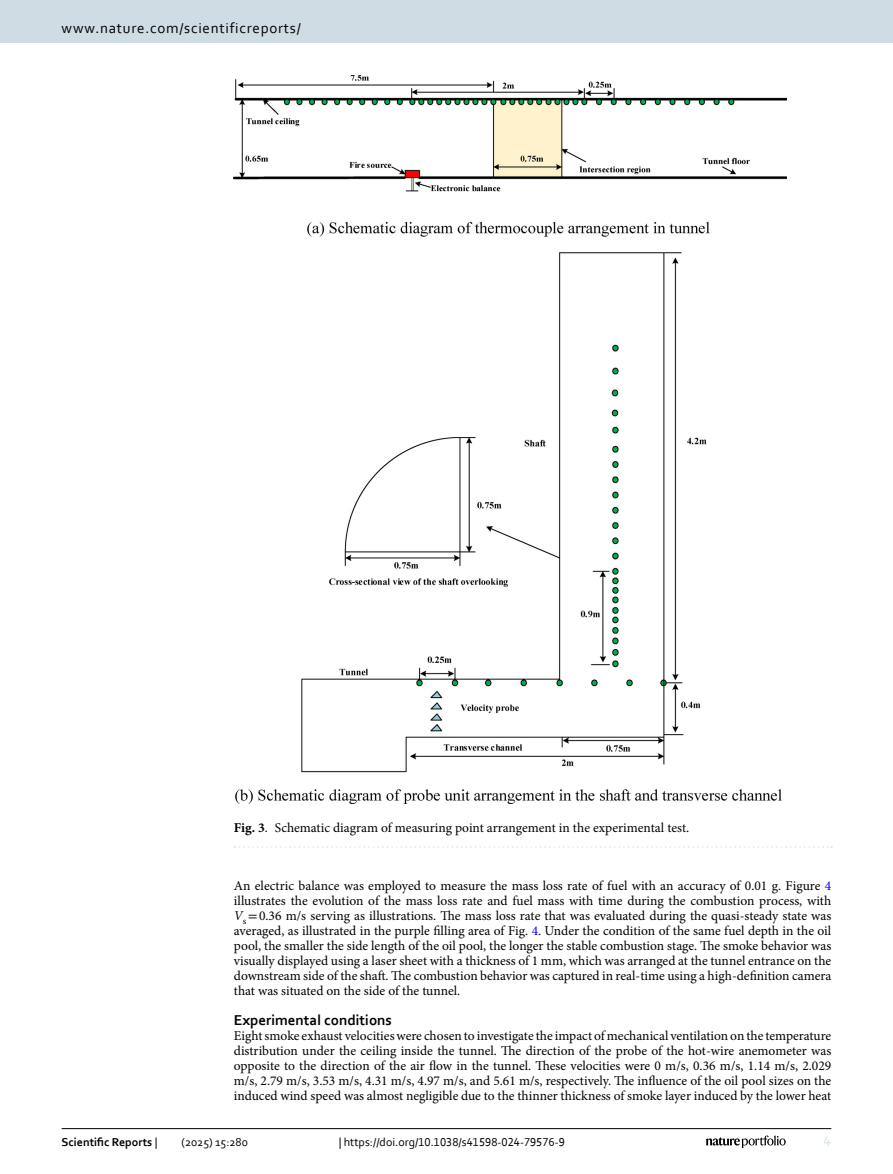
<style>
.page{position:relative;width:893px;height:1174px;background:#fff}
.page>*{position:absolute;margin:0;border:0;box-sizing:border-box;transform-origin:0 0}
.t1{font:15px "Corbel";letter-spacing:.05em;color:#000}
.Head_2{font:700 15px "Corbel";color:#000}
.t2{font:15px "Corbel";color:#d9e4eb}
.Body_Text{font:13.5px/15px "Minion Pro";color:#000;text-align:justify}
.Figure_Caption{font:13.5px "Minion Pro";color:#000}
.t3{font:12px "Corbel";color:#000}
.t4{font:700 12px "Corbel";color:#000}
.s1{font-weight:700}
.s2{color:#00f}
.s3{font-style:italic}
.s4{font-family:"STIX"}
.s5{font-weight:400}
</style>
<div class="page">
<img style="left:234px;top:76px;width:552px;height:728px">
<svg style="left:235px;top:846px;width:597px;height:1px"></svg>
<hr style="left:62px;top:1128px;width:769px;height:1px;background:#000">
<svg style="left:706px;top:1135px;width:80px;height:12px"></svg>
<div style="left:0;top:0;width:893px;height:43px;background:#cedde4"></div>
<p class="t1" style="left:62px;top:18px;width:241px">www.nature.com/scientificreports/</p>
<p class="Figure_Caption" style="left:234px;top:818px;width:457px"><span class="s1">Fig. 3</span>. Schematic diagram of measuring point arrangement in the experimental test.</p>
<p class="Body_Text" style="left:234px;top:878px;width:599px">An electric balance was employed to measure the mass loss rate of fuel with an accuracy of 0.01 g. Figure <span class="s2">4 </span>illustrates the evolution of the mass loss rate and fuel mass with time during the combustion process, with <span class="s3">V</span><sub>s</sub> <span class="s4">=</span>0.36 m/s serving as illustrations. The mass loss rate that was evaluated during the quasi-steady state was averaged, as illustrated in the purple filling area of Fig. <span class="s2">4</span>. Under the condition of the same fuel depth in the oil pool, the smaller the side length of the oil pool, the longer the stable combustion stage. The smoke behavior was visually displayed using a laser sheet with a thickness of 1 mm, which was arranged at the tunnel entrance on the downstream side of the shaft. The combustion behavior was captured in real-time using a high-definition camera that was situated on the side of the tunnel.</p>
<p class="Head_2" style="left:234px;top:1010px;width:160px">Experimental conditions</p>
<p class="Body_Text" style="left:234px;top:1028px;width:599px">Eight smoke exhaust velocities were chosen to investigate the impact of mechanical ventilation on the temperature distribution under the ceiling inside the tunnel. The direction of the probe of the hot-wire anemometer was opposite to the direction of the air flow in the tunnel. These velocities were 0 m/s, 0.36 m/s, 1.14 m/s, 2.029 m/s, 2.79 m/s, 3.53 m/s, 4.31 m/s, 4.97 m/s, and 5.61 m/s, respectively. The influence of the oil pool sizes on the induced wind speed was almost negligible due to the thinner thickness of smoke layer induced by the lower heat</p>
<p class="t4" style="left:62px;top:1134px;width:97px">Scientific Reports <span class="s5">|</span></p>
<p class="t3" style="left:181px;top:1134px;width:68px">(2025) 15:280</p>
<p class="t3" style="left:339px;top:1134px;width:228px">| https://doi.org/10.1038/s41598-024-79576-9</p>
<p class="t2" style="left:824px;top:1132px;width:9px">4</p>
</div>
